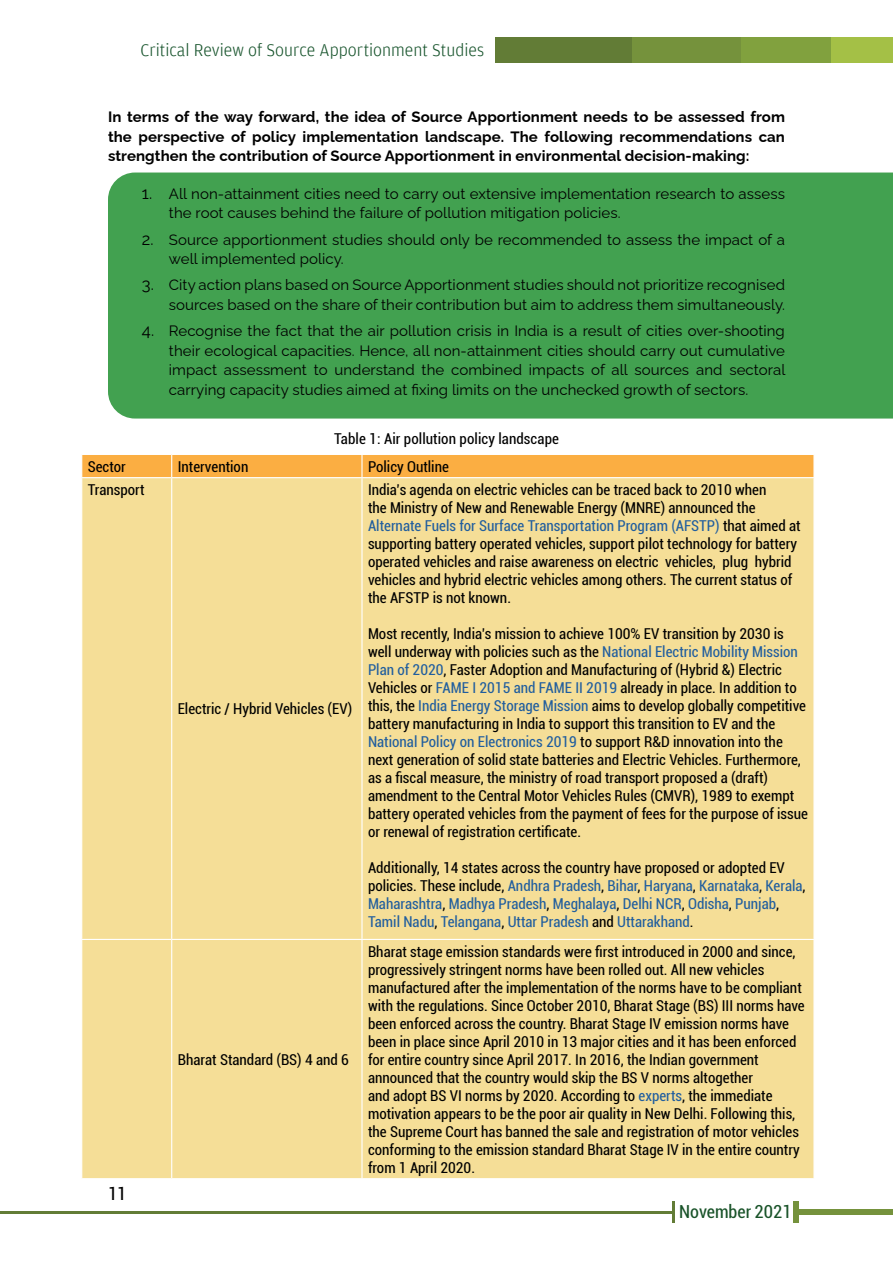
<style>
.page{position:relative;width:893px;height:1263px;background:#fff}
.page>*{position:absolute;margin:0;border:0;box-sizing:border-box;transform-origin:0 0}
.t1{font:300 18px "Amplitude";color:#16532b}
.t2{font:condensed 18px "Roboto";color:#195329}
.t3{font:condensed 18px "Roboto";color:#000}
.t4{font:condensed 15px/18px "Roboto";color:#000}
.t5{font:15px/19.5px "Raleway";letter-spacing:.005em;color:#000}
.t6{font:condensed 15px/18px "Roboto";color:#215e9e}
.t7{font:700 15px/19.5px "Raleway";letter-spacing:.005em;color:#000;text-align:justify}
.s1{font-size:16.5px}
.s2{color:#215e9e}
.s3{color:#000}
</style>
<div class="page">
<div style="left:829px;top:37px;width:64px;height:26px;background:#a4c046"></div>
<div style="left:695px;top:37px;width:136px;height:26px;background:#81a13e"></div>
<div style="left:605px;top:37px;width:136px;height:26px;background:#75923c"></div>
<div style="left:495px;top:37px;width:136px;height:26px;background:#627c36"></div>
<hr style="left:0;top:1211px;width:673px;height:3px;background:#627c36">
<div style="left:798px;top:1210px;width:95px;height:5px;background:#75923c"></div>
<hr style="left:672px;top:1202px;width:3px;height:21px;background:#627c36">
<div style="left:794px;top:1202px;width:5px;height:21px;background:#75923c"></div>
<div style="left:108px;top:173px;width:785px;height:246px;background:#42a150"></div>
<div style="left:82px;top:478px;width:731px;height:700px;background:#f5de97"></div>
<hr style="left:171px;top:478px;width:1px;height:461px;background:#fff">
<hr style="left:361px;top:478px;width:2px;height:461px;background:#fff">
<hr style="left:81px;top:939px;width:91px;height:1px;background:#fff">
<hr style="left:172px;top:939px;width:190px;height:1px;background:#fff">
<hr style="left:171px;top:940px;width:1px;height:238px;background:#fff">
<hr style="left:362px;top:939px;width:453px;height:1px;background:#fff">
<hr style="left:361px;top:940px;width:2px;height:238px;background:#fff">
<div style="left:81px;top:454px;width:732px;height:24px;background:#fbae42"></div>
<hr style="left:172px;top:477px;width:190px;height:1px;background:#fff">
<hr style="left:362px;top:454px;width:453px;height:1px;background:#fff">
<hr style="left:361px;top:455px;width:2px;height:22px;background:#fff">
<hr style="left:362px;top:477px;width:453px;height:1px;background:#fff">
<p class="t1" style="left:141px;top:40px;width:345px">Critical Review of Source Apportionment Studies</p>
<p class="t7" style="left:108px;top:105px;width:678px">In terms of the way forward, the idea of Source Apportionment needs to be assessed from the perspective of policy implementation landscape. The following recommendations can strengthen the contribution of Source Apportionment in environmental decision-making:</p>
<p class="t5" style="left:169px;top:182px;width:618px;text-indent:-27px"><span class="s1">1.</span> All non-attainment cities need to carry out extensive implementation research to assess the root causes behind the failure of pollution mitigation policies.</p>
<p class="t5" style="left:169px;top:228px;width:618px;text-indent:-27px"><span class="s1">2.</span> Source apportionment studies should only be recommended to assess the impact of a well implemented policy.</p>
<p class="t5" style="left:142px;top:274px;width:645px;text-align:right"><span class="s1">3.</span> City action plans based on Source Apportionment studies should not prioritize recognised sources based on the share of their contribution but aim to address them simultaneously.</p>
<p class="t5" style="left:169px;top:319px;width:618px;text-align:justify;text-indent:-27px"><span class="s1">4.</span> Recognise the fact that the air pollution crisis in India is a result of cities over-shooting their ecological capacities. Hence, all non-attainment cities should carry out cumulative impact assessment to understand the combined impacts of all sources and sectoral carrying capacity studies aimed at fixing limits on the unchecked growth of sectors.</p>
<p class="t4" style="left:334px;top:429px;width:226px">Table 1: Air pollution policy landscape</p>
<p class="t4" style="left:88px;top:457px;width:40px">Sector</p>
<p class="t4" style="left:178px;top:457px;width:72px">Intervention</p>
<p class="t4" style="left:368px;top:457px;width:82px">Policy Outline</p>
<p class="t4" style="left:88px;top:480px;width:58px">Transport</p>
<p class="t4" style="left:368px;top:480px;width:434px">India’s agenda on electric vehicles can be traced back to 2010 when<br>the Ministry of New and Renewable Energy (MNRE) announced the <span class="s2">Alternate Fuels for Surface Transportation Program (AFSTP)</span> that aimed at supporting battery operated vehicles, support pilot technology for battery operated vehicles and raise awareness on electric vehicles, plug hybrid vehicles and hybrid electric vehicles among others. The current status of the AFSTP is not known.</p>
<p class="t4" style="left:368px;top:624px;width:441px">Most recently, India’s mission to achieve 100% EV transition by 2030 is well underway with policies such as the <span class="s2">National Electric Mobility Mission Plan of 2020</span>, Faster Adoption and Manufacturing of (Hybrid &amp;) Electric Vehicles or <span class="s2">FAME I 2015 and FAME II 2019</span> already in place. In addition to this, the <span class="s2">India Energy Storage Mission</span> aims to develop globally competitive battery manufacturing in India to support this transition to EV and the <span class="s2">National Policy on Electronics 2019</span> to support R&amp;D innovation into the next generation of solid state batteries and Electric Vehicles. Furthermore, as a fiscal measure, the ministry of road transport proposed a (draft) amendment to the Central Motor Vehicles Rules (CMVR), 1989 to exempt battery operated vehicles from the payment of fees for the purpose of issue or renewal of registration certificate.</p>
<p class="t6" style="left:368px;top:858px;width:439px"><span class="s3">Additionally, 14 states across the country have proposed or adopted EV policies. These include,</span> Andhra Pradesh<span class="s3">,</span> Bihar<span class="s3">,</span> Haryana<span class="s3">,</span> Karnataka<span class="s3">,</span> Kerala<span class="s3">, </span>Maharashtra<span class="s3">,</span> Madhya Pradesh<span class="s3">,</span> Meghalaya<span class="s3">,</span> Delhi NCR<span class="s3">,</span> Odisha<span class="s3">,</span> Punjab<span class="s3">, </span>Tamil Nadu<span class="s3">,</span> Telangana<span class="s3">,</span> Uttar Pradesh <span class="s3">and</span> Uttarakhand<span class="s3">.</span></p>
<p class="t4" style="left:178px;top:699px;width:176px">Electric / Hybrid Vehicles (EV)</p>
<p class="t3" style="left:108px;top:1181px;width:20px">11</p>
<p class="t4" style="left:178px;top:1050px;width:173px">Bharat Standard (BS) 4 and 6</p>
<p class="t4" style="left:368px;top:942px;width:438px">Bharat stage emission standards were first introduced in 2000 and since, progressively stringent norms have been rolled out. All new vehicles manufactured after the implementation of the norms have to be compliant with the regulations. Since October 2010, Bharat Stage (BS) III norms have been enforced across the country. Bharat Stage IV emission norms have been in place since April 2010 in 13 major cities and it has been enforced for entire country since April 2017. In 2016, the Indian government announced that the country would skip the BS V norms altogether<br>and adopt BS VI norms by 2020. According to <span class="s2">experts</span>, the immediate motivation appears to be the poor air quality in New Delhi. Following this, the Supreme Court has banned the sale and registration of motor vehicles conforming to the emission standard Bharat Stage IV in the entire country from 1 April 2020.</p>
<p class="t2" style="left:679px;top:1199px;width:114px">November 2021</p>
</div>
